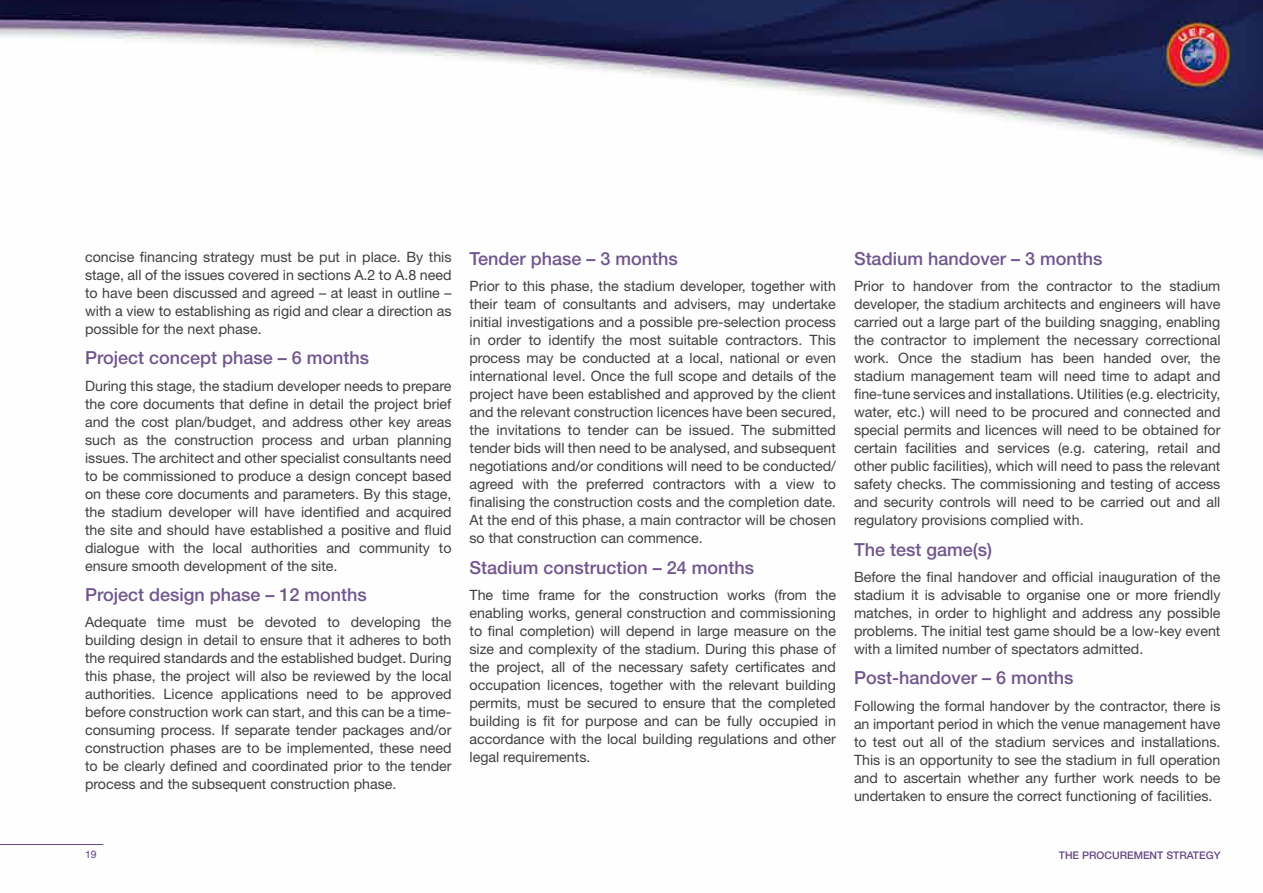
<style>
.page{position:relative;width:1263px;height:893px;background:#fff}
.page>*{position:absolute;margin:0;border:0;box-sizing:border-box;transform-origin:0 0}
.t1{font:500 18px "Helvetica Neue";color:#71568d}
.t2{font:14.25px/18px "Helvetica Neue";color:#404042;text-align:justify}
.t3{font:500 10.5px "Helvetica Neue";color:#664884}
.t4{font:10.5px "Helvetica";color:#664884}
</style>
<div class="page">
<img style="left:0;top:0;width:1263px;height:845px">
<hr style="left:0;top:844px;width:103px;height:1px;background:#664884">
<p class="t2" style="left:85px;top:248px;width:368px">concise financing strategy must be put in place. By this stage, all of the issues covered in sections A.2 to A.8 need to have been discussed and agreed – at least in outline – with a view to establishing as rigid and clear a direction as possible for the next phase.</p>
<p class="t1" style="left:85px;top:347px;width:286px">Project concept phase – 6 months</p>
<p class="t2" style="left:85px;top:376px;width:368px">During this stage, the stadium developer needs to prepare the core documents that define in detail the project brief and the cost plan/budget, and address other key areas such as the construction process and urban planning issues. The architect and other specialist consultants need to be commissioned to produce a design concept based on these core documents and parameters. By this stage, the stadium developer will have identified and acquired the site and should have established a positive and fluid dialogue with the local authorities and community to ensure smooth development of the site.</p>
<p class="t1" style="left:85px;top:584px;width:283px">Project design phase – 12 months</p>
<p class="t2" style="left:85px;top:613px;width:368px">Adequate time must be devoted to developing the building design in detail to ensure that it adheres to both the required standards and the established budget. During this phase, the project will also be reviewed by the local authorities. Licence applications need to be approved before construction work can start, and this can be a time&shy;consuming process. If separate tender packages and/or construction phases are to be implemented, these need to be clearly defined and coordinated prior to the tender process and the subsequent construction phase.</p>
<p class="t1" style="left:469px;top:248px;width:210px">Tender phase – 3 months</p>
<p class="t2" style="left:469px;top:277px;width:368px">Prior to this phase, the stadium developer, together with their team of consultants and advisers, may undertake initial investigations and a possible pre-selection process in order to identify the most suitable contractors. This process may be conducted at a local, national or even international level. Once the full scope and details of the project have been established and approved by the client and the relevant construction licences have been secured, the invitations to tender can be issued. The submitted tender bids will then need to be analysed, and subsequent negotiations and/or conditions will need to be conducted/ agreed with the preferred contractors with a view to finalising the construction costs and the completion date.<br>At the end of this phase, a main contractor will be chosen so that construction can commence.</p>
<p class="t1" style="left:469px;top:556px;width:286px">Stadium construction – 24 months</p>
<p class="t2" style="left:469px;top:586px;width:368px">The time frame for the construction works (from the enabling works, general construction and commissioning to final completion) will depend in large measure on the size and complexity of the stadium. During this phase of the project, all of the necessary safety certificates and occupation licences, together with the relevant building permits, must be secured to ensure that the completed building is fit for purpose and can be fully occupied in accordance with the local building regulations and other legal requirements.</p>
<p class="t1" style="left:854px;top:248px;width:250px">Stadium handover – 3 months</p>
<p class="t2" style="left:854px;top:277px;width:368px">Prior to handover from the contractor to the stadium developer, the stadium architects and engineers will have carried out a large part of the building snagging, enabling the contractor to implement the necessary correctional work. Once the stadium has been handed over, the stadium management team will need time to adapt and fine-tune services and installations. Utilities (e.g. electricity, water, etc.) will need to be procured and connected and special permits and licences will need to be obtained for certain facilities and services (e.g. catering, retail and other public facilities), which will need to pass the relevant safety checks. The commissioning and testing of access and security controls will need to be carried out and all regulatory provisions complied with.</p>
<p class="t1" style="left:854px;top:538px;width:140px">The test game(s)</p>
<p class="t2" style="left:854px;top:568px;width:368px">Before the final handover and official inauguration of the stadium it is advisable to organise one or more friendly matches, in order to highlight and address any possible problems. The initial test game should be a low-key event with a limited number of spectators admitted.</p>
<p class="t1" style="left:854px;top:667px;width:221px">Post-handover – 6 months</p>
<p class="t2" style="left:854px;top:696px;width:368px">Following the formal handover by the contractor, there is an important period in which the venue management have to test out all of the stadium services and installations.<br>This is an opportunity to see the stadium in full operation and to ascertain whether any further work needs to be undertaken to ensure the correct functioning of facilities.</p>
<p class="t4" style="left:85px;top:846px;width:13px">19</p>
<p class="t3" style="left:1059px;top:849px;width:163px">THE PROCUREMENT STRATEGY</p>
</div>
